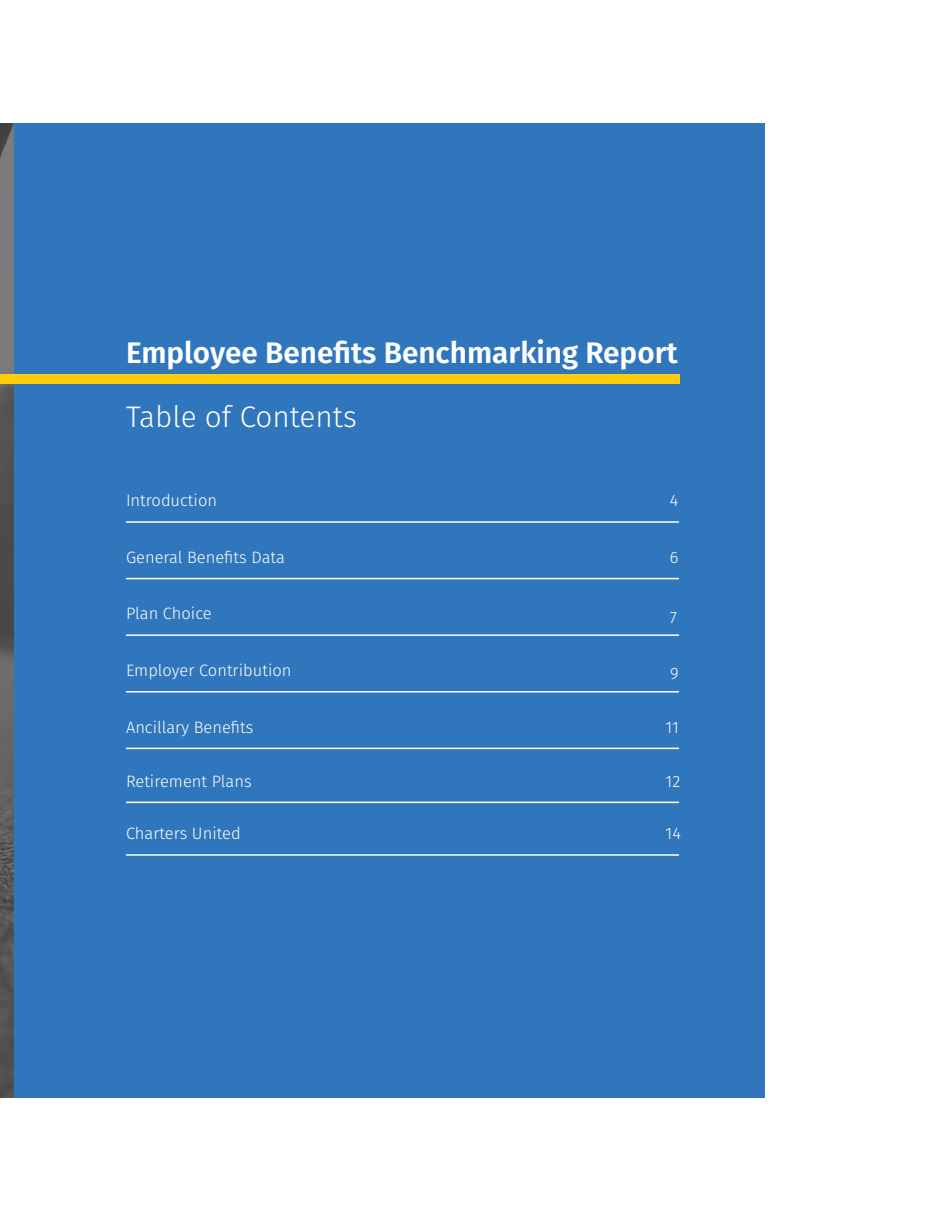
<style>
.page{position:relative;width:945px;height:1215px;background:#fff}
.page>*{position:absolute;margin:0;border:0;box-sizing:border-box;transform-origin:0 0}
.t1{font:600 29.7px "Fira Sans";color:#fff}
.t2{font:300 29.7px "Fira Sans";color:#fff}
.t3{font:300 16.5px "Fira Sans";color:#fff}
</style>
<div class="page">
<div style="left:14px;top:123px;width:751px;height:975px;background:#3076bc"></div>
<hr style="left:126px;top:521px;width:553px;height:2px;background:#fff">
<hr style="left:126px;top:578px;width:553px;height:1px;background:#fff">
<hr style="left:126px;top:634px;width:553px;height:2px;background:#fff">
<hr style="left:126px;top:691px;width:553px;height:2px;background:#fff">
<hr style="left:126px;top:748px;width:553px;height:1px;background:#fff">
<div style="left:0;top:374px;width:679px;height:10px;background:#fbcd0a"></div>
<hr style="left:126px;top:802px;width:553px;height:1px;background:#fff">
<hr style="left:126px;top:854px;width:553px;height:2px;background:#fff">
<svg style="left:0;top:123px;width:14px;height:975px;background:#5e5f5f"></svg>
<div style="left:0;top:374px;width:27px;height:10px;background:#fbcd0a"></div>
<h1 class="t1" style="left:126px;top:328px;width:553px">Employee Benefits Benchmarking Report</h1>
<h1 class="t2" style="left:126px;top:395px;width:232px">Table of Contents</h1>
<p class="t3" style="left:126px;top:489px;width:93px">Introduction</p>
<p class="t3" style="left:670px;top:489px;width:10px">4</p>
<p class="t3" style="left:126px;top:545px;width:160px">General Benefits Data</p>
<p class="t3" style="left:670px;top:545px;width:10px">6</p>
<p class="t3" style="left:126px;top:602px;width:87px">Plan Choice</p>
<p class="t3" style="left:670px;top:605px;width:9px">7</p>
<p class="t3" style="left:126px;top:659px;width:167px">Employer Contribution</p>
<p class="t3" style="left:670px;top:662px;width:10px">9</p>
<p class="t3" style="left:126px;top:715px;width:129px">Ancillary Benefits</p>
<p class="t3" style="left:666px;top:715px;width:15px">11</p>
<p class="t3" style="left:126px;top:769px;width:127px">Retirement Plans</p>
<p class="t3" style="left:666px;top:769px;width:16px">12</p>
<p class="t3" style="left:126px;top:822px;width:116px">Charters United</p>
<p class="t3" style="left:666px;top:822px;width:17px">14</p>
</div>
